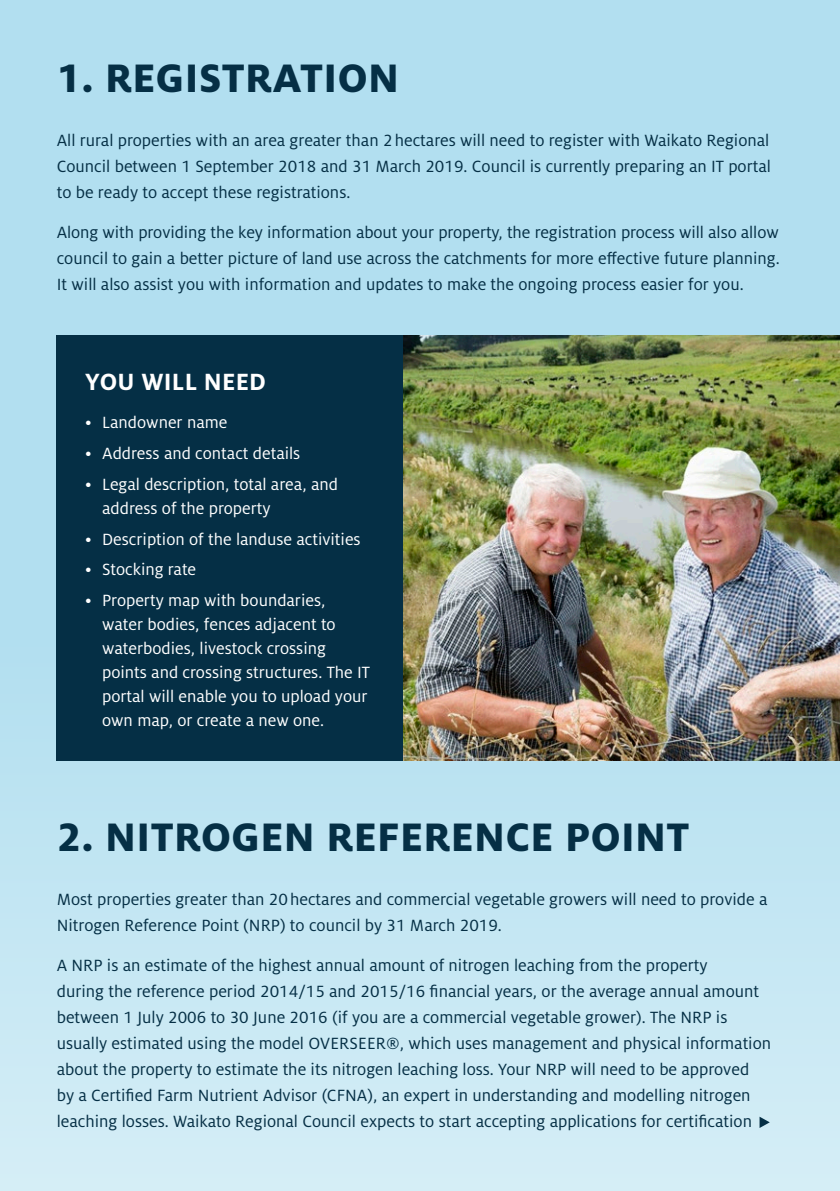
<style>
.page{position:relative;width:840px;height:1191px;background:#fff}
.page>*{position:absolute;margin:0;border:0;box-sizing:border-box;transform-origin:0 0}
.t1{font:800 44px "Milo Pro";letter-spacing:.01em;color:#052f45}
.t2{font:700 26px "Milo Pro";letter-spacing:.01em;color:#fff}
.t3{font:18px/26px "Milo Pro";color:#052f45;text-align:justify}
.t4{font:18px/24px "Milo Pro";color:#fff}
</style>
<div class="page">
<div style="left:0;top:0;width:839px;height:1191px;background:#b2dff0"></div>
<div style="left:0;top:635px;width:839px;height:556px;background:linear-gradient(to right,#c6e7f3,#c8e8f4)"></div>
<img style="left:403px;top:335px;width:436px;height:425px">
<div style="left:57px;top:335px;width:346px;height:425px;background:#052f45"></div>
<svg style="left:759px;top:1116px;width:10px;height:12px"></svg>
<h1 class="t1" style="left:57px;top:52px;width:343px">1. REGISTRATION</h1>
<p class="t3" style="left:57px;top:127px;width:715px">All rural properties with an area greater than 2hectares will need to register with Waikato Regional Council between 1 September 2018 and 31 March 2019. Council is currently preparing an IT portal to be ready to accept these registrations.</p>
<p class="t3" style="left:57px;top:220px;width:724px">Along with providing the key information about your property, the registration process will also allow council to gain a better picture of land use across the catchments for more effective future planning.<br>It will also assist you with information and updates to make the ongoing process easier for you.</p>
<h2 class="t2" style="left:85px;top:367px;width:182px">YOU WILL NEED</h2>
<p class="t4" style="left:85px;top:410px;width:144px">• Landowner name</p>
<p class="t4" style="left:85px;top:441px;width:216px">• Address and contact details</p>
<p class="t4" style="left:102px;top:472px;width:237px;text-indent:-17px">• Legal description, total area, and address of the property</p>
<p class="t4" style="left:85px;top:527px;width:277px">• Description of the landuse activities</p>
<p class="t4" style="left:85px;top:558px;width:112px">• Stocking rate</p>
<p class="t4" style="left:102px;top:588px;width:269px;text-indent:-17px">• Property map with boundaries, water bodies, fences adjacent to waterbodies, livestock crossing points and crossing structures. The IT portal will enable you to upload your own map, or create a new one.</p>
<h1 class="t1" style="left:57px;top:811px;width:634px">2. NITROGEN REFERENCE POINT</h1>
<p class="t3" style="left:57px;top:886px;width:711px">Most properties greater than 20hectares and commercial vegetable growers will need to provide a<br>Nitrogen Reference Point (NRP) to council by 31 March 2019.</p>
<p class="t3" style="left:57px;top:952px;width:715px;text-align:left">A NRP is an estimate of the highest annual amount of nitrogen leaching from the property<br>during the reference period 2014/15 and 2015/16 financial years, or the average annual amount between 1 July 2006 to 30 June 2016 (if you are a commercial vegetable grower). The NRP is usually estimated using the model OVERSEER®, which uses management and physical information about the property to estimate the its nitrogen leaching loss. Your NRP will need to be approved<br>by a Certified Farm Nutrient Advisor (CFNA), an expert in understanding and modelling nitrogen leaching losses. Waikato Regional Council expects to start accepting applications for certification</p>
</div>
